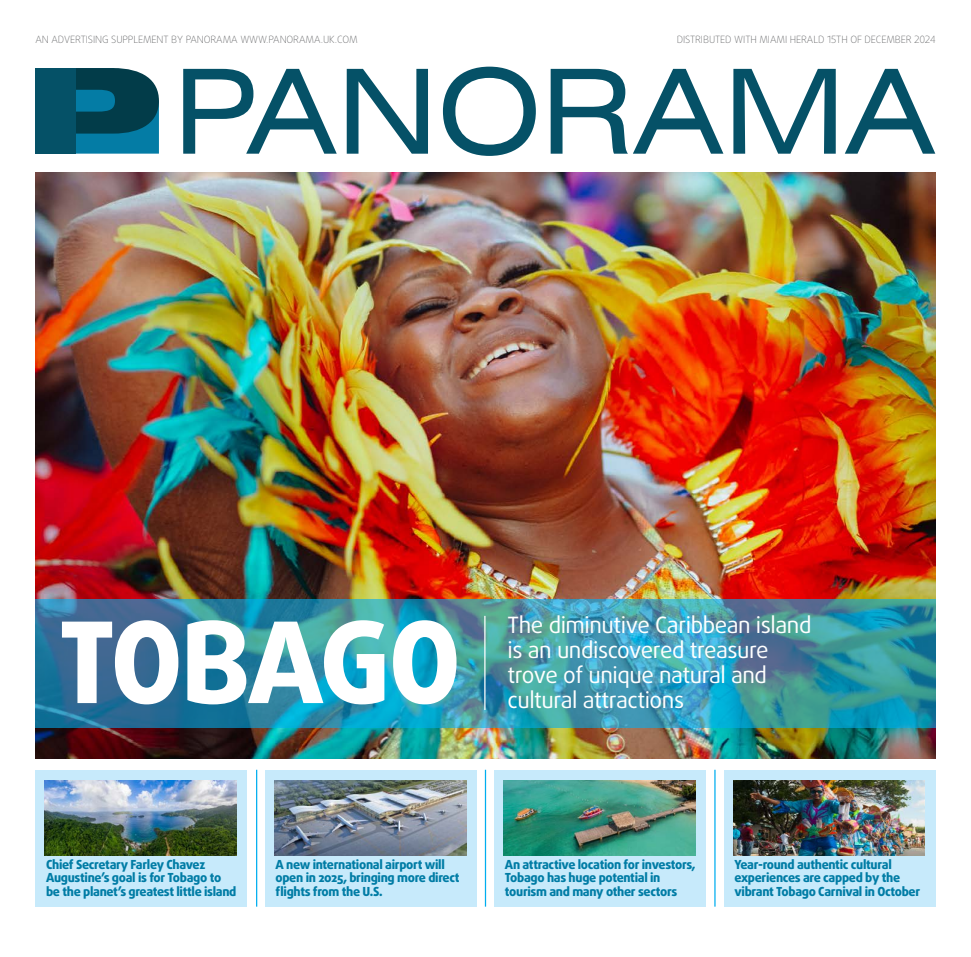
<style>
.page{position:relative;width:971px;height:957px;background:#fff}
.page>*{position:absolute;margin:0;border:0;box-sizing:border-box;transform-origin:0 0}
.t1{font:expanded 117.5px "Swiss 721 BT";color:#055167}
.t2{font:800 112.5px "Daxline Pro";letter-spacing:-.02em;color:#fff}
.t3{font:22.5px/25px "Daxline Pro";letter-spacing:-.02em;color:#fff}
.t4{font:800 12.5px/13.8px "Daxline Pro";letter-spacing:-.025em;color:#007ca5}
.t5{font:100 10px "Daxline Pro";letter-spacing:-.01em;color:#58595b}
</style>
<div class="page">
<img style="left:35px;top:173px;width:900px;height:585px">
<img style="left:35px;top:599px;width:900px;height:129px">
<hr style="left:484px;top:616px;width:1px;height:94px;background:#fff">
<hr style="left:485px;top:770px;width:1px;height:136px;background:#00aeef">
<hr style="left:256px;top:770px;width:1px;height:136px;background:#00aeef">
<hr style="left:714px;top:770px;width:1px;height:136px;background:#00aeef">
<div style="left:35px;top:770px;width:212px;height:136px;background:#c7eafb"></div>
<img style="left:45px;top:780px;width:192px;height:75px">
<div style="left:265px;top:770px;width:212px;height:136px;background:#c7eafb"></div>
<img style="left:274px;top:780px;width:192px;height:75px">
<div style="left:494px;top:770px;width:212px;height:136px;background:#c7eafb"></div>
<img style="left:504px;top:780px;width:191px;height:75px">
<div style="left:724px;top:770px;width:211px;height:136px;background:#c7eafb"></div>
<img style="left:733px;top:780px;width:192px;height:75px">
<svg style="left:76px;top:68px;width:83px;height:86px;background:#0d5c74"></svg>
<div style="left:35px;top:68px;width:41px;height:86px;background:#055167"></div>
<p class="t5" style="left:35px;top:33px;width:324px">AN ADVERTISING SUPPLEMENT BY PANORAMA WWW.PANORAMA.UK.COM</p>
<p class="t5" style="left:677px;top:33px;width:260px">DISTRIBUTED WITH MIAMI HERALD 15TH OF DECEMBER 2024</p>
<h1 class="t1" style="left:173px;top:41px;width:763px">PANORAMA</h1>
<h2 class="t2" style="left:58px;top:588px;width:404px">TOBAGO</h2>
<h3 class="t3" style="left:507px;top:613px;width:305px">The diminutive Caribbean island is an undiscovered treasure trove of unique natural and cultural attractions</h3>
<p class="t4" style="left:46px;top:857px;width:192px">Chief Secretary Farley Chavez<br>Augustine’s goal is for Tobago to be the planet’s greatest little island</p>
<p class="t4" style="left:275px;top:857px;width:185px">A new international airport will open in 2025, bringing more direct flights from the U.S.</p>
<p class="t4" style="left:505px;top:857px;width:192px">An attractive location for investors,<br>Tobago has huge potential in tourism and many other sectors</p>
<p class="t4" style="left:734px;top:857px;width:187px">Year-round authentic cultural experiences are capped by the vibrant Tobago Carnival in October</p>
</div>
